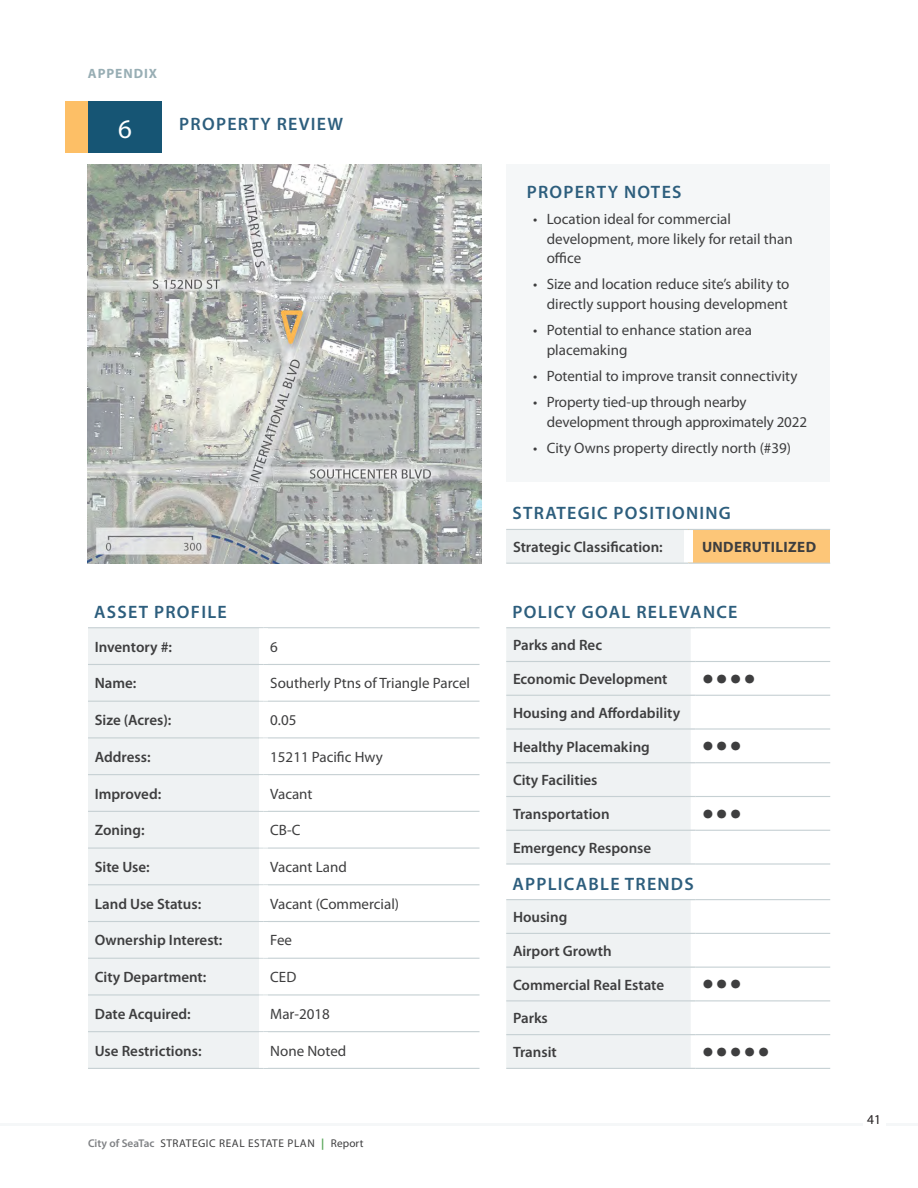
<style>
.page{position:relative;width:918px;height:1188px;background:#fff}
.page>*{position:absolute;margin:0;border:0;box-sizing:border-box;transform-origin:0 0}
.Body_Text{font:42px "Myriad Pro";color:#3e3e3f}
.Header_1{font:27px "Myriad Pro";color:#fff}
.Header_1-2{font:600 18px "Myriad Pro";letter-spacing:.07em;color:#2d5e7d}
.Body_Text-2{font:15px/19.5px "Myriad Pro";color:#3e3e3f}
.Body_Text-3{font:600 15px "Myriad Pro";color:#3e3e3f}
.Body_Text-4{font:700 15px "Myriad Pro";letter-spacing:.025em;color:#3e3e3f}
.t1{font:700 13.5px "Myriad Pro";color:#98aeb4}
.t2{font:13.5px "Myriad Pro";color:#231f20}
.t3{font:11.25px "Myriad Pro";letter-spacing:.05em;color:#3e3e3f}
.s1{font-weight:600;color:#808285}
.s2{font-weight:700;color:#5aa75b}
</style>
<div class="page">
<img style="left:88px;top:164px;width:394px;height:400px">
<hr style="left:0;top:1123px;width:918px;height:3px;background:#f5f7f8">
<div style="left:863px;top:1111px;width:22px;height:19px;background:#fff"></div>
<div style="left:506px;top:164px;width:324px;height:318px;background:#f5f7f8"></div>
<div style="left:88px;top:628px;width:171px;height:440px;background:#eff2f3"></div>
<svg style="left:268px;top:628px;width:212px;height:440px"></svg>
<hr style="left:88px;top:627px;width:176px;height:1px;background:#c6d0d3">
<hr style="left:264px;top:627px;width:216px;height:1px;background:#c6d0d3">
<hr style="left:88px;top:664px;width:176px;height:1px;background:#c6d0d3">
<hr style="left:264px;top:664px;width:216px;height:1px;background:#c6d0d3">
<hr style="left:88px;top:701px;width:176px;height:1px;background:#c6d0d3">
<hr style="left:264px;top:701px;width:216px;height:1px;background:#c6d0d3">
<hr style="left:88px;top:737px;width:176px;height:1px;background:#c6d0d3">
<hr style="left:264px;top:737px;width:216px;height:1px;background:#c6d0d3">
<hr style="left:88px;top:774px;width:176px;height:1px;background:#c6d0d3">
<hr style="left:264px;top:774px;width:216px;height:1px;background:#c6d0d3">
<hr style="left:88px;top:811px;width:176px;height:1px;background:#c6d0d3">
<hr style="left:264px;top:811px;width:216px;height:1px;background:#c6d0d3">
<hr style="left:88px;top:848px;width:176px;height:1px;background:#c6d0d3">
<hr style="left:264px;top:848px;width:216px;height:1px;background:#c6d0d3">
<hr style="left:88px;top:884px;width:176px;height:1px;background:#c6d0d3">
<hr style="left:264px;top:884px;width:216px;height:1px;background:#c6d0d3">
<hr style="left:88px;top:921px;width:176px;height:1px;background:#c6d0d3">
<hr style="left:264px;top:921px;width:216px;height:1px;background:#c6d0d3">
<hr style="left:88px;top:958px;width:176px;height:1px;background:#c6d0d3">
<hr style="left:264px;top:958px;width:216px;height:1px;background:#c6d0d3">
<hr style="left:88px;top:994px;width:176px;height:2px;background:#c6d0d3">
<hr style="left:264px;top:994px;width:216px;height:2px;background:#c6d0d3">
<hr style="left:88px;top:1031px;width:176px;height:1px;background:#c6d0d3">
<hr style="left:264px;top:1031px;width:216px;height:1px;background:#c6d0d3">
<hr style="left:88px;top:1068px;width:176px;height:1px;background:#c6d0d3">
<hr style="left:264px;top:1068px;width:216px;height:1px;background:#c6d0d3">
<div style="left:506px;top:628px;width:185px;height:235px;background:#eff2f3"></div>
<svg style="left:700px;top:628px;width:130px;height:202px"></svg>
<hr style="left:506px;top:661px;width:189px;height:1px;background:#c6d0d3">
<hr style="left:695px;top:661px;width:135px;height:1px;background:#c6d0d3">
<hr style="left:506px;top:695px;width:189px;height:1px;background:#c6d0d3">
<hr style="left:695px;top:695px;width:135px;height:1px;background:#c6d0d3">
<hr style="left:506px;top:728px;width:189px;height:2px;background:#c6d0d3">
<hr style="left:695px;top:728px;width:135px;height:2px;background:#c6d0d3">
<hr style="left:506px;top:762px;width:189px;height:1px;background:#c6d0d3">
<hr style="left:695px;top:762px;width:135px;height:1px;background:#c6d0d3">
<hr style="left:506px;top:796px;width:189px;height:1px;background:#c6d0d3">
<hr style="left:695px;top:796px;width:135px;height:1px;background:#c6d0d3">
<hr style="left:506px;top:830px;width:189px;height:1px;background:#c6d0d3">
<hr style="left:695px;top:830px;width:135px;height:1px;background:#c6d0d3">
<hr style="left:506px;top:863px;width:189px;height:2px;background:#c6d0d3">
<hr style="left:695px;top:863px;width:135px;height:2px;background:#c6d0d3">
<hr style="left:506px;top:627px;width:189px;height:1px;background:#c6d0d3">
<hr style="left:695px;top:627px;width:135px;height:1px;background:#c6d0d3">
<svg style="left:506px;top:900px;width:324px;height:168px"></svg>
<div style="left:691px;top:900px;width:9px;height:33px;background:#fff"></div>
<div style="left:691px;top:934px;width:9px;height:33px;background:#fff"></div>
<div style="left:691px;top:968px;width:9px;height:32px;background:#fff"></div>
<div style="left:691px;top:1001px;width:9px;height:33px;background:#fff"></div>
<div style="left:691px;top:1035px;width:9px;height:33px;background:#fff"></div>
<hr style="left:506px;top:933px;width:189px;height:1px;background:#c6d0d3">
<hr style="left:695px;top:933px;width:135px;height:1px;background:#c6d0d3">
<hr style="left:506px;top:967px;width:189px;height:1px;background:#c6d0d3">
<hr style="left:695px;top:967px;width:135px;height:1px;background:#c6d0d3">
<hr style="left:506px;top:1000px;width:189px;height:1px;background:#c6d0d3">
<hr style="left:695px;top:1000px;width:135px;height:1px;background:#c6d0d3">
<hr style="left:506px;top:1034px;width:189px;height:1px;background:#c6d0d3">
<hr style="left:695px;top:1034px;width:135px;height:1px;background:#c6d0d3">
<hr style="left:506px;top:1068px;width:189px;height:1px;background:#c6d0d3">
<hr style="left:695px;top:1068px;width:135px;height:1px;background:#c6d0d3">
<hr style="left:506px;top:899px;width:189px;height:1px;background:#c6d0d3">
<hr style="left:695px;top:899px;width:135px;height:1px;background:#c6d0d3">
<div style="left:506px;top:529px;width:182px;height:34px;background:#eff2f3"></div>
<div style="left:688px;top:529px;width:142px;height:34px;background:#fdc678"></div>
<div style="left:684px;top:530px;width:9px;height:33px;background:#fff"></div>
<hr style="left:506px;top:563px;width:182px;height:1px;background:#c6d0d3">
<hr style="left:688px;top:563px;width:142px;height:1px;background:#c6d0d3">
<hr style="left:506px;top:529px;width:182px;height:1px;background:#c6d0d3">
<hr style="left:688px;top:529px;width:142px;height:1px;background:#c6d0d3">
<div style="left:88px;top:102px;width:74px;height:51px;background:#165574"></div>
<div style="left:66px;top:102px;width:22px;height:51px;background:#fdbf66"></div>
<p class="t1" style="left:88px;top:64px;width:10px">APPE</p>
<p class="t1" style="left:123px;top:64px;width:35px">NDIX</p>
<p class="Header_1" style="left:118px;top:112px;width:15px">6</p>
<p class="Header_1-2" style="left:179px;top:112px;width:166px">PROPERTY REVIEW</p>
<p class="Header_1-2" style="left:94px;top:600px;width:134px">ASSET PROFILE</p>
<p class="Body_Text-3" style="left:95px;top:637px;width:79px">Inventory #:</p>
<p class="Body_Text-2" style="left:270px;top:637px;width:9px">6</p>
<p class="Body_Text-3" style="left:95px;top:674px;width:43px">Name:</p>
<p class="Body_Text-2" style="left:270px;top:673px;width:201px">Southerly Ptns of Triangle Parcel</p>
<p class="Body_Text-3" style="left:95px;top:711px;width:78px">Size (Acres):</p>
<p class="Body_Text-2" style="left:270px;top:710px;width:28px">0.05</p>
<p class="Body_Text-3" style="left:95px;top:747px;width:57px">Address:</p>
<p class="Body_Text-2" style="left:270px;top:747px;width:114px">15211 Pacific Hwy</p>
<p class="Body_Text-3" style="left:95px;top:784px;width:68px">Improved:</p>
<p class="Body_Text-2" style="left:270px;top:784px;width:44px">Vacant</p>
<p class="Body_Text-3" style="left:95px;top:821px;width:51px">Zoning:</p>
<p class="Body_Text-2" style="left:270px;top:820px;width:32px">CB-C</p>
<p class="Body_Text-3" style="left:95px;top:857px;width:57px">Site Use:</p>
<p class="Body_Text-2" style="left:270px;top:857px;width:78px">Vacant Land</p>
<p class="Body_Text-3" style="left:95px;top:894px;width:108px">Land Use Status:</p>
<p class="Body_Text-2" style="left:270px;top:894px;width:130px">Vacant (Commercial)</p>
<p class="Body_Text-3" style="left:95px;top:931px;width:129px">Ownership Interest:</p>
<p class="Body_Text-2" style="left:270px;top:930px;width:23px">Fee</p>
<p class="Body_Text-3" style="left:95px;top:968px;width:113px">City Department:</p>
<p class="Body_Text-2" style="left:270px;top:967px;width:28px">CED</p>
<p class="Body_Text-3" style="left:95px;top:1004px;width:98px">Date Acquired:</p>
<p class="Body_Text-2" style="left:270px;top:1004px;width:61px">Mar-2018</p>
<p class="Body_Text-3" style="left:95px;top:1041px;width:108px">Use Restrictions:</p>
<p class="Body_Text-2" style="left:270px;top:1041px;width:78px">None Noted</p>
<p class="t3" style="left:88px;top:1136px;width:277px"><span class="s1">City of SeaTac</span> STRATEGIC REAL ESTATE PLAN <span class="s2">|</span> Report</p>
<p class="Header_1-2" style="left:527px;top:180px;width:156px">PROPERTY NOTES</p>
<p class="Body_Text-2" style="left:547px;top:209px;width:247px;text-indent:-14px">• Location ideal for commercial development, more likely for retail than office</p>
<p class="Body_Text-2" style="left:533px;top:274px;width:258px;text-align:right">• Size and location reduce site’s ability to directly support housing development</p>
<p class="Body_Text-2" style="left:547px;top:320px;width:207px;text-indent:-14px">• Potential to enhance station area placemaking</p>
<p class="Body_Text-2" style="left:533px;top:366px;width:266px">• Potential to improve transit connectivity</p>
<p class="Body_Text-2" style="left:547px;top:392px;width:262px;text-indent:-14px">• Property tied-up through nearby development through approximately 2022</p>
<p class="Body_Text-2" style="left:533px;top:438px;width:259px">• City Owns property directly north (#39)</p>
<p class="Header_1-2" style="left:512px;top:502px;width:220px">STRATEGIC POSITIONING</p>
<p class="Body_Text-3" style="left:513px;top:537px;width:151px">Strategic Classification:</p>
<p class="Body_Text-4" style="left:702px;top:537px;width:12px">UND</p>
<p class="Body_Text-4" style="left:734px;top:537px;width:18px">ERUTI</p>
<p class="Body_Text-4" style="left:776px;top:537px;width:41px">LIZED</p>
<p class="Header_1-2" style="left:512px;top:600px;width:227px">POLICY GOAL RELEVANCE</p>
<p class="Body_Text-3" style="left:513px;top:636px;width:91px">Parks and Rec</p>
<p class="Body_Text-3" style="left:513px;top:669px;width:156px">Economic Development</p>
<p class="Body_Text" style="left:702px;top:650px;width:55px">••••</p>
<p class="Body_Text-3" style="left:513px;top:703px;width:169px">Housing and Affordability</p>
<p class="Body_Text-3" style="left:513px;top:737px;width:138px">Healthy Placemaking</p>
<p class="Body_Text" style="left:702px;top:717px;width:41px">•••</p>
<p class="Body_Text-3" style="left:513px;top:771px;width:86px">City Facilities</p>
<p class="Body_Text-3" style="left:513px;top:804px;width:98px">Transportation</p>
<p class="Body_Text" style="left:702px;top:785px;width:41px">•••</p>
<p class="Body_Text-3" style="left:513px;top:838px;width:140px">Emergency Response</p>
<p class="Header_1-2" style="left:512px;top:872px;width:183px">APPLICABLE TRENDS</p>
<p class="Body_Text-3" style="left:513px;top:908px;width:56px">Housing</p>
<p class="Body_Text-3" style="left:513px;top:941px;width:100px">Airport Growth</p>
<p class="Body_Text-3" style="left:513px;top:975px;width:153px">Commercial Real Estate</p>
<p class="Body_Text" style="left:702px;top:955px;width:41px">•••</p>
<p class="Body_Text-3" style="left:513px;top:1009px;width:36px">Parks</p>
<p class="Body_Text-3" style="left:513px;top:1043px;width:45px">Transit</p>
<p class="Body_Text" style="left:702px;top:1023px;width:69px">•••••</p>
<p class="t2" style="left:867px;top:1111px;width:15px">41</p>
</div>
